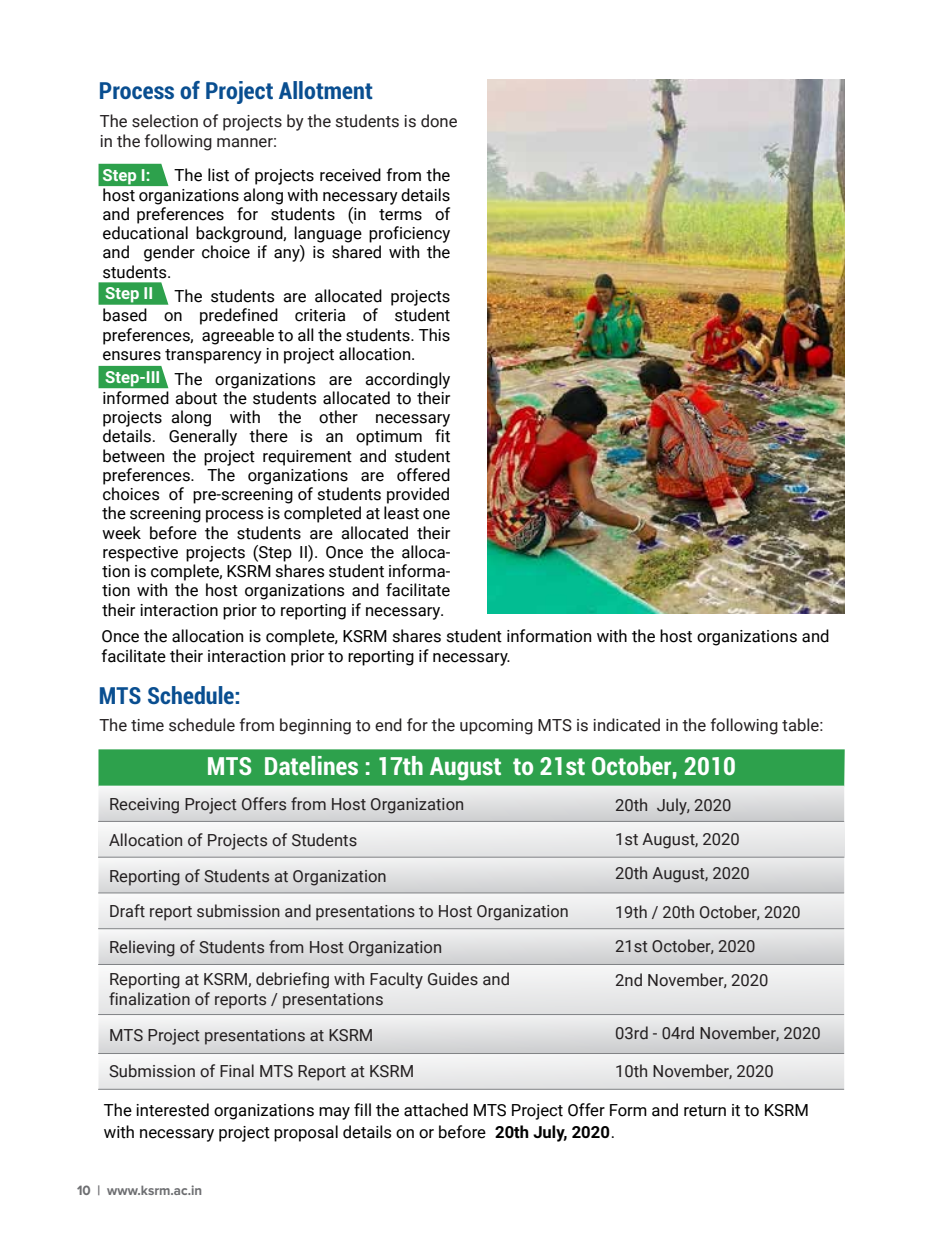
<style>
.page{position:relative;width:943px;height:1241px;background:#fff}
.page>*{position:absolute;margin:0;border:0;box-sizing:border-box;transform-origin:0 0}
.t1{font:700 condensed 26.07px "Roboto";letter-spacing:.005em;color:#fff}
.t2{font:700 condensed 24.5px "Roboto";letter-spacing:.005em;color:#094e90}
.t3{font:16.62px/19.2px "Roboto";color:#000;text-align:justify}
.t4{font:16.62px/35.7px "Roboto";color:#231f20}
.t5{font:700 16.62px "Roboto";color:#fff}
.t6{font:700 14px "Proxima Nova";color:#6d6e71;scale:.95 1}
.s1{font-weight:700}
</style>
<div class="page">
<div style="left:98px;top:749px;width:746px;height:37px;background:#2da14c"></div>
<svg style="left:98px;top:785px;width:746px;height:36px;background:#dcdfde"></svg>
<div style="left:98px;top:821px;width:746px;height:36px;background:#eceded"></div>
<svg style="left:98px;top:857px;width:746px;height:232px"></svg>
<hr style="left:98px;top:1052px;width:745px;height:1px;background:#808285">
<hr style="left:98px;top:1014px;width:745px;height:1px;background:#808285">
<hr style="left:98px;top:1088px;width:745px;height:1px;background:#808285">
<hr style="left:98px;top:963px;width:745px;height:1px;background:#808285">
<hr style="left:98px;top:928px;width:745px;height:1px;background:#808285">
<hr style="left:98px;top:892px;width:745px;height:1px;background:#808285">
<hr style="left:98px;top:856px;width:745px;height:1px;background:#808285">
<hr style="left:98px;top:821px;width:745px;height:1px;background:#808285">
<div style="left:98px;top:164px;width:70px;height:22px;background:#2da14c"></div>
<svg style="left:98px;top:282px;width:70px;height:23px;background:#3da85a"></svg>
<div style="left:98px;top:366px;width:70px;height:22px;background:#2da14c"></div>
<img style="left:487px;top:79px;width:357px;height:534px">
<h2 class="t2" style="left:99px;top:74px;width:275px">Process of Project Allotment</h2>
<p class="t4" style="left:100px;top:111px;width:359px;line-height:19.9px">The selection of projects by the students is done in the following manner:</p>
<p class="t3" style="left:102px;top:165px;width:349px;text-indent:72px">The list of projects received from the host organizations along with necessary details and preferences for students (in terms of educational background, language proficiency and gender choice if any) is shared with the students.</p>
<p class="t3" style="left:102px;top:286px;width:349px;text-indent:72px">The students are allocated projects based on predefined criteria of student preferences, agreeable to all the students. This ensures transparency in project allocation.</p>
<p class="t3" style="left:102px;top:368px;width:349px;text-indent:72px">The organizations are accordingly informed about the students allocated to their projects along with the other necessary details. Generally there is an optimum fit between the project requirement and student preferences. The organizations are offered choices of pre-screening of students provided the screening process is completed at least one week before the students are allocated their respective projects (Step II). Once the alloca&shy;tion is complete, KSRM shares student informa&shy;tion with the host organizations and facilitate their interaction prior to reporting if necessary.</p>
<p class="t5" style="left:102px;top:164px;width:49px">Step I:</p>
<p class="t5" style="left:105px;top:281px;width:50px">Step II</p>
<p class="t5" style="left:105px;top:366px;width:57px">Step-III</p>
<p class="t3" style="left:102px;top:625px;width:729px;line-height:19.9px">Once the allocation is complete, KSRM shares student information with the host organizations and facilitate their interaction prior to reporting if necessary.</p>
<h2 class="t2" style="left:99px;top:679px;width:144px">MTS Schedule:</h2>
<p class="t4" style="left:99px;top:706px;width:725px">The time schedule from beginning to end for the upcoming MTS is indicated in the following table:</p>
<h1 class="t1" style="left:207px;top:748px;width:530px">MTS Datelines : 17th August to 21st October, 2010</h1>
<p class="t4" style="left:109px;top:785px;width:461px">Receiving Project Offers from Host Organization<br>Allocation of Projects of Students<br>Reporting of Students at Organization<br>Draft report submission and presentations to Host Organization Relieving of Students from Host Organization</p>
<p class="t4" style="left:109px;top:968px;width:402px;line-height:19.9px">Reporting at KSRM, debriefing with Faculty Guides and finalization of reports / presentations</p>
<p class="t4" style="left:109px;top:1016px;width:306px">MTS Project presentations at KSRM<br>Submission of Final MTS Report at KSRM</p>
<p class="t4" style="left:615px;top:787px;width:136px;line-height:33.9px">20th July, 2020<br>1st August, 2020<br>20th August, 2020</p>
<p class="t4" style="left:615px;top:894px;width:187px;line-height:33.9px">19th / 20th October, 2020<br>21st October, 2020<br>2nd November, 2020</p>
<p class="t4" style="left:615px;top:1014px;width:207px">03rd - 04rd November, 2020</p>
<p class="t4" style="left:615px;top:1052px;width:160px">10th November, 2020</p>
<p class="t3" style="left:104px;top:1098px;width:706px;line-height:21.9px">The interested organizations may fill the attached MTS Project Offer Form and return it to KSRM with necessary project proposal details on or before <span class="s1">20th July, 2020</span>.</p>
<p class="t6" style="left:77px;top:1182px;width:133px">10 | www.ksrm.ac.in</p>
</div>
